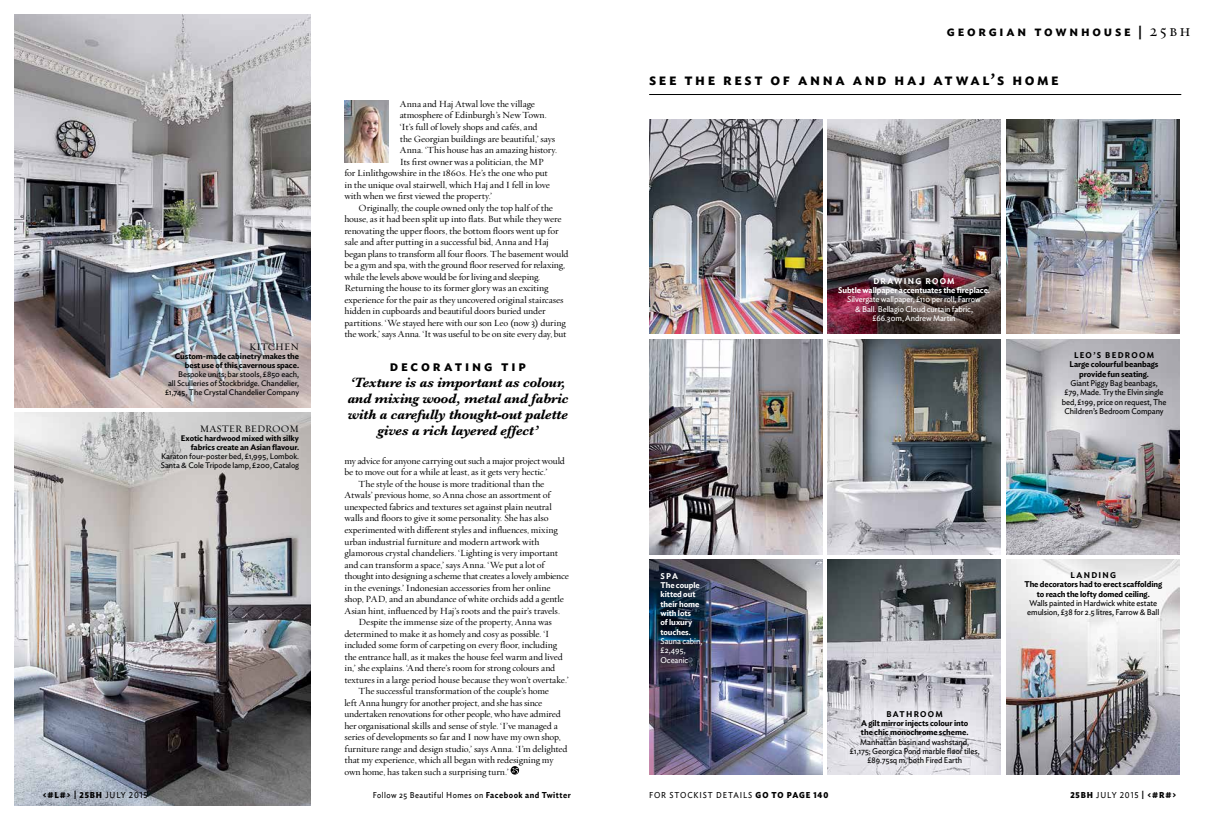
<style>
.page{position:relative;width:1219px;height:820px;background:#fff}
.page>*{position:absolute;margin:0;border:0;box-sizing:border-box;transform-origin:0 0}
.t1{font:600 16px "Ideal Sans";letter-spacing:.16em;color:#000}
.t2{font:600 14.5px "Ideal Sans";letter-spacing:.2em;color:#000}
.t3{font:italic 700 14px/16px "Baskerville";letter-spacing:-.02em;color:#000;text-align:center}
.t4{font:600 14px "Ideal Sans";letter-spacing:.2em;color:#000}
.t5{font:10px "Requiem Text";color:#000}
.t6{font:9.5px "Requiem Text";letter-spacing:-.015em;color:#000}
.t7{font:8.5px "Ideal Sans";letter-spacing:.06em;color:#000;scale:.92 1}
.t8{font:700 8.5px "Ideal Sans";letter-spacing:.115em;color:#000;scale:.92 1}
.t9{font:8.3px/9.3px "Ideal Sans";letter-spacing:-.01em;color:#000;text-align:center}
.t10{font:600 8.3px/9.3px "Ideal Sans";letter-spacing:.155em;color:#000;text-align:center}
.t11{font:8.3px/9.3px "Ideal Sans";letter-spacing:-.01em;color:#fff;text-align:center}
.t12{font:600 8.3px/9.3px "Ideal Sans";letter-spacing:.15em;color:#fff;text-align:center}
.t13{font:8px/9px "Ideal Sans";letter-spacing:-.01em;color:#000}
.t14{font:600 8px/9px "Ideal Sans";letter-spacing:-.005em;color:#000;text-align:right}
.s1{font-family:"Requiem Text";font-weight:400;font-size:16px}
.s2{font-weight:400}
.s3{font-weight:600}
</style>
<div class="page">
<img style="left:14px;top:14px;width:296px;height:393px">
<img style="left:14px;top:412px;width:296px;height:393px">
<img style="left:649px;top:119px;width:173px;height:215px">
<img style="left:1006px;top:119px;width:173px;height:215px">
<img style="left:828px;top:119px;width:173px;height:215px">
<img style="left:649px;top:339px;width:173px;height:215px">
<img style="left:1006px;top:339px;width:173px;height:215px">
<img style="left:828px;top:339px;width:173px;height:215px">
<img style="left:649px;top:559px;width:173px;height:215px">
<img style="left:1006px;top:559px;width:173px;height:215px">
<img style="left:828px;top:559px;width:173px;height:215px">
<hr style="left:649px;top:94px;width:532px;height:1px;background:#000">
<svg style="left:511px;top:765px;width:8px;height:9px"></svg>
<svg style="left:511px;top:767px;width:7px;height:6px"></svg>
<img style="left:344px;top:100px;width:44px;height:62px">
<p class="t5" style="left:249px;top:339px;width:51px">KITCHEN</p>
<p class="t14" style="left:175px;top:351px;width:126px">Custom-made cabinetry makes the best use of this cavernous space.</p>
<p class="t13" style="left:165px;top:369px;width:135px;text-align:right">Bespoke units; bar stools, £850 each,<br>all Sculleries of Stockbridge. Chandelier, £1,745, The Crystal Chandelier Company</p>
<p class="t5" style="left:200px;top:421px;width:101px">MASTER BEDROOM</p>
<p class="t14" style="left:181px;top:433px;width:120px">Exotic hardwood mixed with silky fabrics create an Asian flavour.</p>
<p class="t13" style="left:161px;top:451px;width:140px">Karaton four-poster bed, £1,995, Lombok.<br>Santa &amp; Cole Tripode lamp, £200, Catalog</p>
<p class="t6" style="left:400px;top:97px;width:137px">Anna and Haj Atwal love the village</p>
<p class="t6" style="left:400px;top:108px;width:149px">atmosphere of Edinburgh’s New Town.</p>
<p class="t6" style="left:400px;top:120px;width:139px">‘It’s full of lovely shops and cafés, and</p>
<p class="t6" style="left:400px;top:131px;width:157px">the Georgian buildings are beautiful,’ says</p>
<p class="t6" style="left:400px;top:143px;width:159px">Anna. ‘This house has an amazing history.</p>
<p class="t6" style="left:400px;top:154px;width:146px">Its first owner was a politician, the MP</p>
<p class="t6" style="left:344px;top:166px;width:205px">for Linlithgowshire in the 1860s. He’s the one who put</p>
<p class="t6" style="left:344px;top:177px;width:207px">in the unique oval stairwell, which Haj and I fell in love</p>
<p class="t6" style="left:344px;top:189px;width:149px">with when we first viewed the property.’</p>
<p class="t6" style="left:359px;top:200px;width:196px">Originally, the couple owned only the top half of the</p>
<p class="t6" style="left:344px;top:212px;width:219px">house, as it had been split up into flats. But while they were</p>
<p class="t6" style="left:344px;top:223px;width:216px">renovating the upper floors, the bottom floors went up for</p>
<p class="t6" style="left:344px;top:235px;width:206px">sale and after putting in a successful bid, Anna and Haj</p>
<p class="t6" style="left:344px;top:246px;width:226px">began plans to transform all four floors. The basement would</p>
<p class="t6" style="left:344px;top:258px;width:222px">be a gym and spa, with the ground floor reserved for relaxing,</p>
<p class="t6" style="left:344px;top:269px;width:197px">while the levels above would be for living and sleeping.</p>
<p class="t6" style="left:344px;top:281px;width:205px">Returning the house to its former glory was an exciting</p>
<p class="t6" style="left:344px;top:292px;width:221px">experience for the pair as they uncovered original staircases</p>
<p class="t6" style="left:344px;top:304px;width:203px">hidden in cupboards and beautiful doors buried under</p>
<p class="t6" style="left:344px;top:315px;width:223px">partitions. ‘We stayed here with our son Leo (now 3) during</p>
<p class="t6" style="left:344px;top:327px;width:223px">the work,’ says Anna. ‘It was useful to be on site every day, but</p>
<h2 class="t2" style="left:390px;top:354px;width:138px">decorating tip</h2>
<h3 class="t3" style="left:347px;top:374px;width:222px">‘Texture is as important as colour, and mixing wood, metal and fabric with a carefully thought-out palette gives a rich layered effect’</h3>
<p class="t6" style="left:344px;top:453px;width:222px">my advice for anyone carrying out such a major project would</p>
<p class="t6" style="left:344px;top:465px;width:205px">be to move out for a while at least, as it gets very hectic.’</p>
<p class="t6" style="left:359px;top:476px;width:187px">The style of the house is more traditional than the</p>
<p class="t6" style="left:344px;top:488px;width:207px">Atwals’ previous home, so Anna chose an assortment of</p>
<p class="t6" style="left:344px;top:499px;width:209px">unexpected fabrics and textures set against plain neutral</p>
<p class="t6" style="left:344px;top:511px;width:206px">walls and floors to give it some personality. She has also</p>
<p class="t6" style="left:344px;top:522px;width:215px">experimented with different styles and influences, mixing</p>
<p class="t6" style="left:344px;top:534px;width:196px">urban industrial furniture and modern artwork with</p>
<p class="t6" style="left:344px;top:545px;width:215px">glamorous crystal chandeliers. ‘Lighting is very important</p>
<p class="t6" style="left:344px;top:557px;width:202px">and can transform a space,’ says Anna. ‘We put a lot of</p>
<p class="t6" style="left:344px;top:568px;width:226px">thought into designing a scheme that creates a lovely ambience</p>
<p class="t6" style="left:344px;top:580px;width:208px">in the evenings.’ Indonesian accessories from her online</p>
<p class="t6" style="left:344px;top:591px;width:221px">shop, PAD, and an abundance of white orchids add a gentle</p>
<p class="t6" style="left:344px;top:603px;width:217px">Asian hint, influenced by Haj’s roots and the pair’s travels.</p>
<p class="t6" style="left:359px;top:614px;width:195px">Despite the immense size of the property, Anna was</p>
<p class="t6" style="left:344px;top:626px;width:207px">determined to make it as homely and cosy as possible. ‘I</p>
<p class="t6" style="left:344px;top:637px;width:214px">included some form of carpeting on every floor, including</p>
<p class="t6" style="left:344px;top:649px;width:220px">the entrance hall, as it makes the house feel warm and lived</p>
<p class="t6" style="left:344px;top:660px;width:212px">in,’ she explains. ‘And there’s room for strong colours and</p>
<p class="t6" style="left:344px;top:672px;width:226px">textures in a large period house because they won’t overtake.’</p>
<p class="t6" style="left:359px;top:684px;width:192px">The successful transformation of the couple’s home</p>
<p class="t6" style="left:344px;top:695px;width:199px">left Anna hungry for another project, and she has since</p>
<p class="t6" style="left:344px;top:707px;width:218px">undertaken renovations for other people, who have admired</p>
<p class="t6" style="left:344px;top:718px;width:215px">her organisational skills and sense of style. ‘I’ve managed a</p>
<p class="t6" style="left:344px;top:730px;width:218px">series of developments so far and I now have my own shop,</p>
<p class="t6" style="left:344px;top:741px;width:225px">furniture range and design studio,’ says Anna. ‘I’m delighted</p>
<p class="t6" style="left:344px;top:753px;width:210px">that my experience, which all began with redesigning my</p>
<p class="t6" style="left:344px;top:764px;width:166px">own home, has taken such a surprising turn.’</p>
<h3 class="t4" style="left:947px;top:20px;width:245px">georgian townhouse | <span class="s1">25bh</span></h3>
<h1 class="t1" style="left:649px;top:67px;width:411px">see the rest of anna and haj atwal’s home</h1>
<p class="t12" style="left:660px;top:570px;width:41px;text-align:left">SPA<br>The couple kitted out their home with lots of luxury touches.</p>
<p class="t11" style="left:660px;top:635px;width:43px;text-align:left">Sauna cabin, £2,495,<br>Oceanic</p>
<p class="t12" style="left:838px;top:275px;width:153px">DRAWING ROOM<br>Subtle wallpaper accentuates the fireplace.</p>
<p class="t11" style="left:847px;top:294px;width:135px">Silvergate wallpaper, £110 per roll, Farrow &amp; Ball. Bellagio Cloud curtain fabric, £66.30m, Andrew Martin</p>
<p class="t10" style="left:1070px;top:349px;width:90px">LEO’S BEDROOM<br>Large colourful beanbags provide fun seating.</p>
<p class="t9" style="left:1062px;top:377px;width:106px">Giant Piggy Bag beanbags,<br>£79, Made. Try the Elvin single bed, £199, price on request, The<br>Children’s Bedroom Company</p>
<p class="t10" style="left:861px;top:708px;width:109px">BATHROOM<br>A gilt mirror injects colour into the chic monochrome scheme.</p>
<p class="t9" style="left:850px;top:736px;width:131px">Manhattan basin and washstand, £1,175; Georgica Pond marble floor tiles, £89.75sq m, both Fired Earth</p>
<p class="t10" style="left:1024px;top:569px;width:139px">LANDING<br>The decorators had to erect scaffolding to reach the lofty domed ceiling.</p>
<p class="t9" style="left:1027px;top:597px;width:133px;text-align:left">Walls painted in Hardwick white estate emulsion, £38 for 2.5 litres, Farrow &amp; Ball</p>
<p class="t8" style="left:43px;top:788px;width:116px">&lt;#L#&gt; | 25BH <span class="s2">july 2015</span></p>
<p class="t7" style="left:373px;top:788px;width:217px">Follow 25 Beautiful Homes on <span class="s3">Facebook and Twitter</span></p>
<p class="t7" style="left:649px;top:788px;width:29px">fo r stockist</p>
<p class="t7" style="left:716px;top:788px;width:7px">details</p>
<p class="t8" style="left:756px;top:788px;width:81px">GO TO PAGE 140</p>
<p class="t8" style="left:1070px;top:788px;width:117px">25BH <span class="s2">july 2015</span> | &lt;#R#&gt;</p>
</div>
